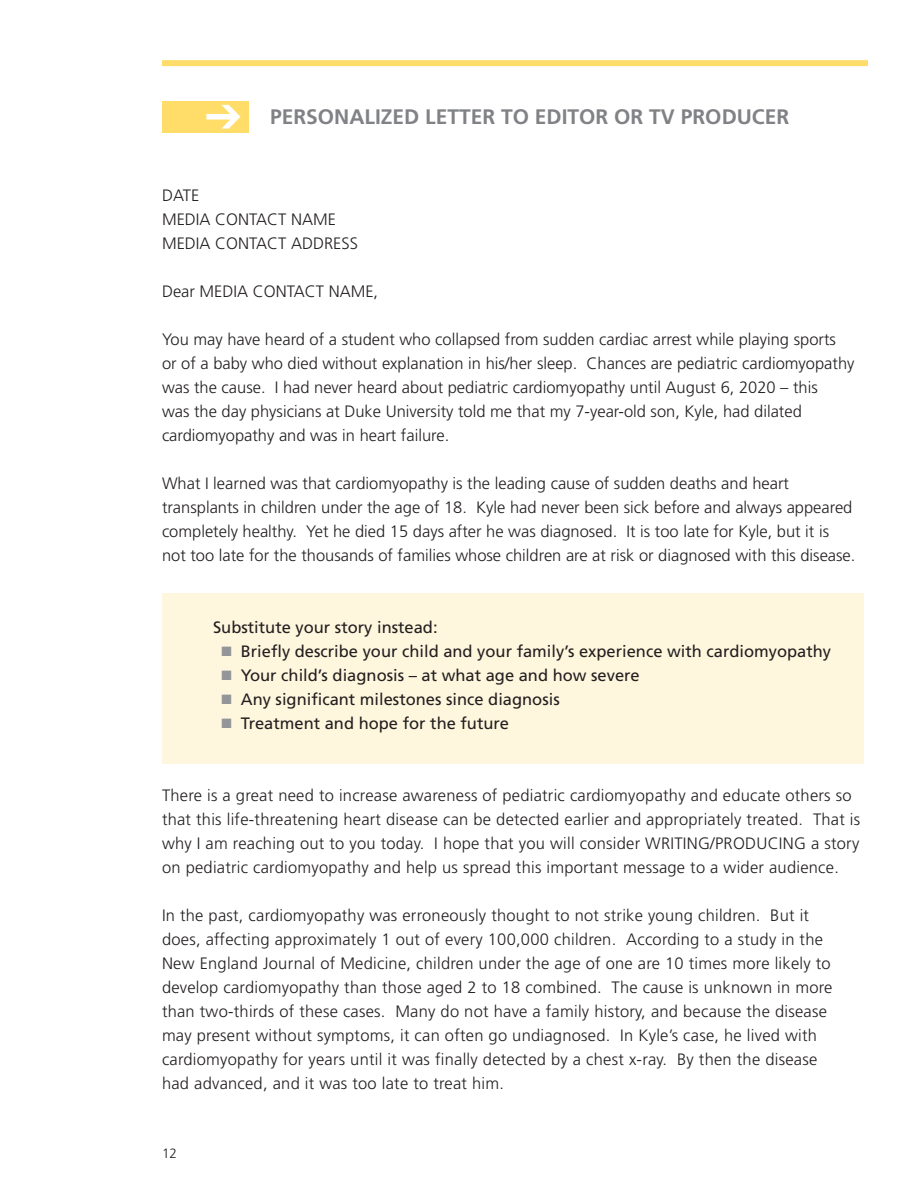
<style>
.page{position:relative;width:918px;height:1188px;background:#fff}
.page>*{position:absolute;margin:0;border:0;box-sizing:border-box;transform-origin:0 0}
.t1{font:700 21px "Frutiger";color:#808285}
.t2{font:300 16.5px/24px "Frutiger";letter-spacing:.015em;color:#231f20}
.t3{font:16.5px "Frutiger";color:#231f20}
.t4{font:300 13.5px "Frutiger";color:#231f20}
.s1{color:#939598}
</style>
<div class="page">
<div style="left:162px;top:60px;width:706px;height:6px;background:#ffdd68"></div>
<div style="left:162px;top:593px;width:702px;height:171px;background:#fef7de"></div>
<div style="left:163px;top:101px;width:86px;height:32px;background:#ffdd68"></div>
<p class="t1" style="left:270px;top:108px;width:521px">PERSONALIZED LETTER TO EDITOR OR TV PRODUCER</p>
<p class="t2" style="left:162px;top:185px;width:39px">DATE</p>
<p class="t2" style="left:162px;top:209px;width:176px">MEDIA CONTACT NAME</p>
<p class="t2" style="left:162px;top:233px;width:198px">MEDIA CONTACT ADDRESS</p>
<p class="t2" style="left:162px;top:281px;width:218px">Dear MEDIA CONTACT NAME,</p>
<p class="t2" style="left:162px;top:329px;width:694px">You may have heard of a student who collapsed from sudden cardiac arrest while playing sports or of a baby who died without explanation in his/her sleep. Chances are pediatric cardiomyopathy was the cause. I had never heard about pediatric cardiomyopathy until August 6, 2020 – this<br>was the day physicians at Duke University told me that my 7-year-old son, Kyle, had dilated cardiomyopathy and was in heart failure.</p>
<p class="t2" style="left:162px;top:473px;width:695px">What I learned was that cardiomyopathy is the leading cause of sudden deaths and heart transplants in children under the age of 18. Kyle had never been sick before and always appeared completely healthy. Yet he died 15 days after he was diagnosed. It is too late for Kyle, but it is not too late for the thousands of families whose children are at risk or diagnosed with this disease.</p>
<p class="t3" style="left:213px;top:621px;width:226px">Substitute your story instead:</p>
<p class="t3" style="left:221px;top:645px;width:611px"><span class="s1">■</span> Briefly describe your child and your family’s experience with cardiomyopathy</p>
<p class="t3" style="left:221px;top:669px;width:420px"><span class="s1">■</span> Your child’s diagnosis – at what age and how severe</p>
<p class="t3" style="left:221px;top:693px;width:340px"><span class="s1">■</span> Any significant milestones since diagnosis</p>
<p class="t3" style="left:221px;top:717px;width:289px"><span class="s1">■</span> Treatment and hope for the future</p>
<p class="t2" style="left:162px;top:785px;width:700px">There is a great need to increase awareness of pediatric cardiomyopathy and educate others so that this life-threatening heart disease can be detected earlier and appropriately treated. That is why I am reaching out to you today. I hope that you will consider WRITING/PRODUCING a story on pediatric cardiomyopathy and help us spread this important message to a wider audience.</p>
<p class="t2" style="left:162px;top:905px;width:672px">In the past, cardiomyopathy was erroneously thought to not strike young children. But it does, affecting approximately 1 out of every 100,000 children. According to a study in the New England Journal of Medicine, children under the age of one are 10 times more likely to develop cardiomyopathy than those aged 2 to 18 combined. The cause is unknown in more than two-thirds of these cases. Many do not have a family history, and because the disease may present without symptoms, it can often go undiagnosed. In Kyle’s case, he lived with cardiomyopathy for years until it was finally detected by a chest x-ray. By then the disease had advanced, and it was too late to treat him.</p>
<p class="t4" style="left:162px;top:1148px;width:17px">12</p>
</div>
